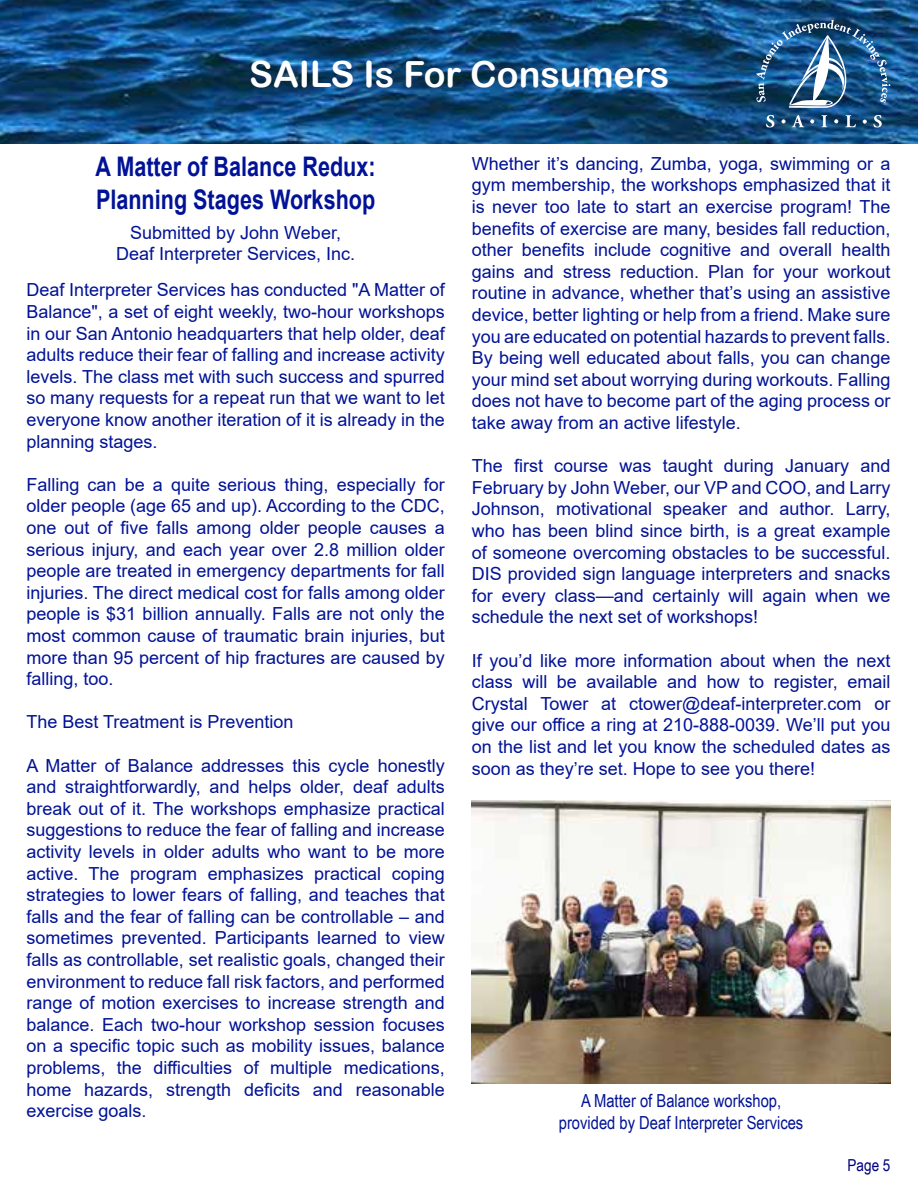
<style>
.page{position:relative;width:918px;height:1188px;background:#fff}
.page>*{position:absolute;margin:0;border:0;box-sizing:border-box;transform-origin:0 0}
.t1{font:36px "Arial Rounded MT Bold";color:#fff}
.t2{font:700 27px/32.4px "Arial";color:#011296;scale:.8 1}
.t3{font:18px/21.6px "Arial";color:#011296;text-align:justify}
.t4{font:18px/21.6px "Arial Narrow";color:#011296;text-align:center}
.t5{font:16.5px "Arial Narrow";color:#000080}
</style>
<div class="page">
<img style="left:0;top:0;width:918px;height:143px">
<img style="left:756px;top:20px;width:134px;height:88px">
<svg style="left:766px;top:115px;width:8px;height:13px"></svg>
<svg style="left:792px;top:115px;width:12px;height:12px"></svg>
<svg style="left:821px;top:115px;width:6px;height:12px"></svg>
<svg style="left:845px;top:115px;width:11px;height:12px"></svg>
<svg style="left:874px;top:115px;width:8px;height:13px"></svg>
<svg style="left:782px;top:119px;width:4px;height:4px"></svg>
<svg style="left:810px;top:119px;width:4px;height:4px"></svg>
<svg style="left:834px;top:119px;width:4px;height:4px"></svg>
<svg style="left:863px;top:120px;width:4px;height:4px"></svg>
<img style="left:472px;top:801px;width:418px;height:282px">
<h1 class="t1" style="left:249px;top:53px;width:422px">SAILS Is For Consumers</h1>
<h2 class="t2" style="left:96px;top:151px;width:352px">A Matter of Balance Redux:<br>Planning Stages Workshop</h2>
<p class="t3" style="left:116px;top:222px;width:241px;text-align:center">Submitted by John Weber,<br>Deaf Interpreter Services, Inc.</p>
<p class="t3" style="left:26px;top:279px;width:420px">Deaf Interpreter Services has conducted "A Matter of Balance", a set of eight weekly, two-hour workshops in our San Antonio headquarters that help older, deaf adults reduce their fear of falling and increase activity levels. The class met with such success and spurred so many requests for a repeat run that we want to let everyone know another iteration of it is already in the planning stages.</p>
<p class="t3" style="left:26px;top:473px;width:420px">Falling can be a quite serious thing, especially for older people (age 65 and up). According to the CDC, one out of five falls among older people causes a serious injury, and each year over 2.8 million older people are treated in emergency departments for fall injuries. The direct medical cost for falls among older people is $31 billion annually. Falls are not only the most common cause of traumatic brain injuries, but more than 95 percent of hip fractures are caused by falling, too.</p>
<p class="t3" style="left:26px;top:711px;width:269px">The Best Treatment is Prevention</p>
<p class="t3" style="left:26px;top:754px;width:420px">A Matter of Balance addresses this cycle honestly and straightforwardly, and helps older, deaf adults break out of it. The workshops emphasize practical suggestions to reduce the fear of falling and increase activity levels in older adults who want to be more active. The program emphasizes practical coping strategies to lower fears of falling, and teaches that falls and the fear of falling can be controllable – and sometimes prevented. Participants learned to view falls as controllable, set realistic goals, changed their environment to reduce fall risk factors, and performed range of motion exercises to increase strength and balance. Each two-hour workshop session focuses on a specific topic such as mobility issues, balance problems, the difficulties of multiple medications, home hazards, strength deficits and reasonable exercise goals.</p>
<p class="t3" style="left:472px;top:153px;width:420px">Whether it’s dancing, Zumba, yoga, swimming or a gym membership, the workshops emphasized that it is never too late to start an exercise program! The benefits of exercise are many, besides fall reduction, other benefits include cognitive and overall health gains and stress reduction. Plan for your workout routine in advance, whether that’s using an assistive device, better lighting or help from a friend. Make sure you are educated on potential hazards to prevent falls.<br>By being well educated about falls, you can change your mind set about worrying during workouts. Falling does not have to become part of the aging process or take away from an active lifestyle.</p>
<p class="t3" style="left:472px;top:455px;width:420px">The first course was taught during January and February by John Weber, our VP and COO, and Larry Johnson, motivational speaker and author. Larry, who has been blind since birth, is a great example of someone overcoming obstacles to be successful.<br>DIS provided sign language interpreters and snacks for every class—and certainly will again when we schedule the next set of workshops!</p>
<p class="t3" style="left:472px;top:649px;width:420px">If you’d like more information about when the next class will be available and how to register, email Crystal Tower at ctower@deaf-interpreter.com or give our office a ring at 210-888-0039. We’ll put you on the list and let you know the scheduled dates as soon as they’re set. Hope to see you there!</p>
<p class="t4" style="left:559px;top:1089px;width:246px">A Matter of Balance workshop, provided by Deaf Interpreter Services</p>
<p class="t5" style="left:848px;top:1153px;width:44px">Page 5</p>
</div>
